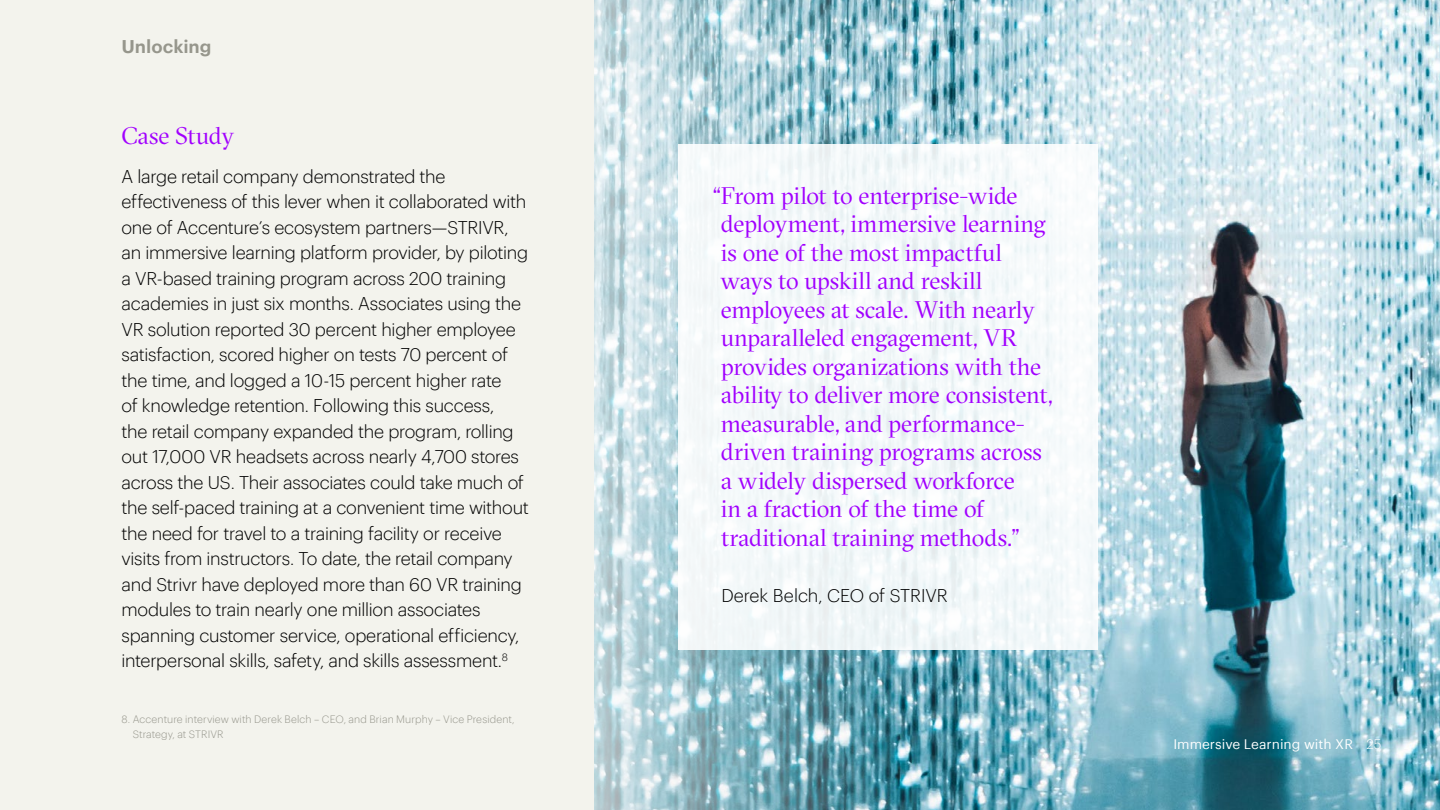
<style>
.page{position:relative;width:1440px;height:810px;background:#f3f3ed}
.page>*{position:absolute;margin:0;border:0;box-sizing:border-box;transform-origin:0 0}
.t1{font:24px/28.5px "GT Sectra Fine";letter-spacing:-.01em;color:#a100ff}
.t2{font:300 18px/25.5px "Graphik";letter-spacing:-.015em;color:#000}
.t3{font:600 18px "Graphik";color:#96968c}
.t4{font:13.5px "Graphik";color:#fff}
.t5{font:300 10.5px/15px "Graphik";letter-spacing:.005em;color:#96968c}
.s1{font-weight:300}
</style>
<div class="page">
<img style="left:594px;top:0;width:846px;height:810px">
<svg style="left:594px;top:1px;width:312px;height:809px;background:#a9cad3"></svg>
<div style="left:678px;top:144px;width:420px;height:506px;background:#f5f9fa"></div>
<p class="t3" style="left:122px;top:32px;width:92px">Unlocking</p>
<h1 class="t1" style="left:122px;top:122px;width:114px">Case Study</h1>
<p class="t2" style="left:122px;top:162px;width:409px">A large retail company demonstrated the effectiveness of this lever when it collaborated with one of Accenture’s ecosystem partners—STRIVR, an immersive learning platform provider, by piloting a VR-based training program across 200 training academies in just six months. Associates using the VR solution reported 30 percent higher employee satisfaction, scored higher on tests 70 percent of the time, and logged a 10-15 percent higher rate<br>of knowledge retention. Following this success,<br>the retail company expanded the program, rolling out 17,000 VR headsets across nearly 4,700 stores across the US. Their associates could take much of the self-paced training at a convenient time without the need for travel to a training facility or receive visits from instructors. To date, the retail company and Strivr have deployed more than 60 VR training modules to train nearly one million associates spanning customer service, operational efficiency, interpersonal skills, safety, and skills assessment.<sup>8</sup></p>
<p class="t5" style="left:133px;top:711px;width:383px;text-indent:-11px">8. Accenture interview with Derek Belch – CEO, and Brian Murphy – Vice President,<br>Strategy, at STRIVR</p>
<p class="t1" style="left:720px;top:182px;width:334px;text-indent:-8px">“From pilot to enterprise-wide deployment, immersive learning is one of the most impactful ways to upskill and reskill employees at scale. With nearly unparalleled engagement, VR provides organizations with the ability to deliver more consistent, measurable, and performance&shy;driven training programs across a widely dispersed workforce<br>in a fraction of the time of traditional training methods.”</p>
<p class="t2" style="left:721px;top:581px;width:228px">Derek Belch, CEO of STRIVR</p>
<p class="t4" style="left:1173px;top:734px;width:210px">Immersive Learning with XR <span class="s1">25</span></p>
</div>
